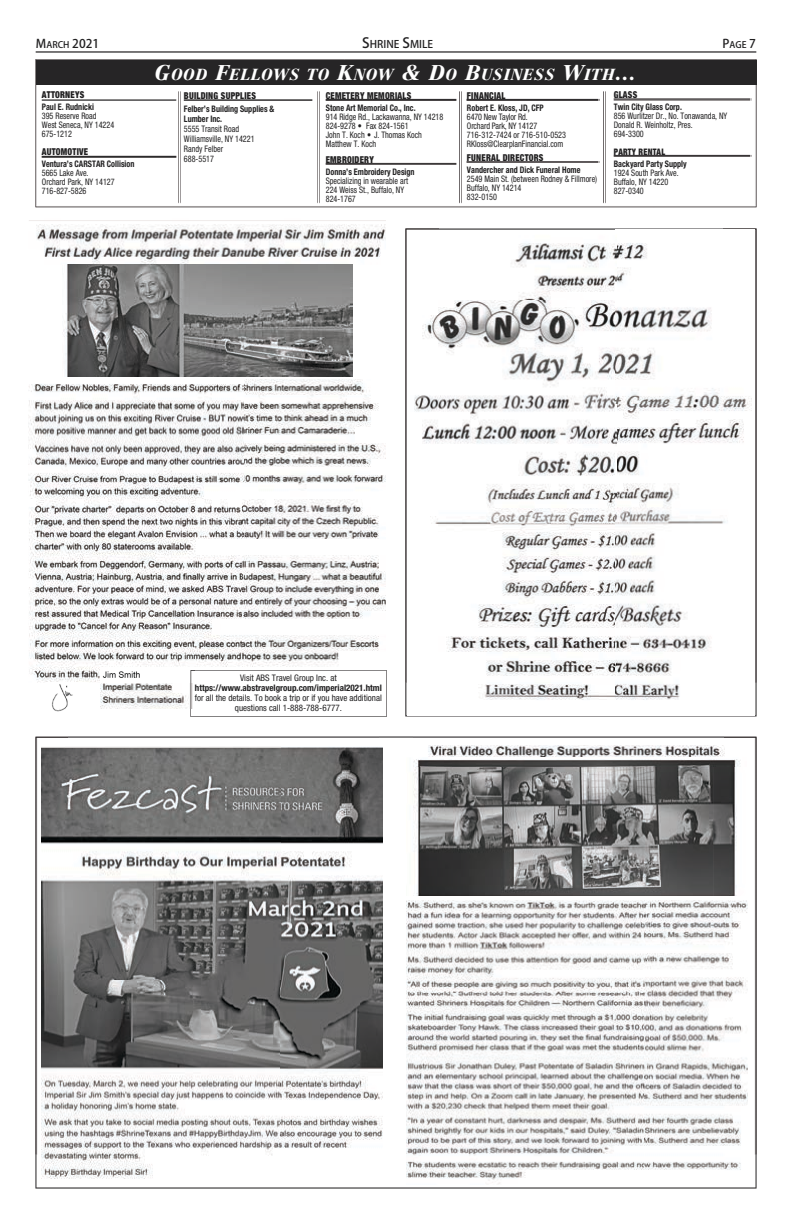
<style>
.page{position:relative;width:792px;height:1224px;background:#fff}
.page>*{position:absolute;margin:0;border:0;box-sizing:border-box;transform-origin:0 0}
.t1{font:italic 900 15.8px "Centennial LT Std";letter-spacing:.065em;color:#fff}
.t2{font:500 12px "Koz Go Pro";color:#212021}
.t3{font:500 10.5px "Koz Go Pro";color:#212021}
.t4{font:900 condensed 9.5px "Helvetica Neue";letter-spacing:.025em;color:#212021;scale:.9 1}
.t5{font:condensed 9px/9px "Helvetica Neue";color:#212021;scale:.9 1}
.t6{font:700 condensed 9px/10px "Helvetica Neue";color:#212021;scale:.9 1}
.t7{font:condensed 9px/10px "Helvetica Neue";color:#212021;text-align:center}
.t8{font:700 condensed 9px "Helvetica Neue";color:#212021}
.t9{font:900 condensed 9px "Helvetica Neue";letter-spacing:.025em;color:#212021;scale:.9 1}
.t10{font:500 9px "Koz Go Pro";color:#212021}
.s1{font-size:9px}
.s2{font-size:14px}
.s3{font-size:12px}
.s4{font-size:21px}
.s5{font-weight:900}
</style>
<div class="page">
<img style="left:35px;top:59px;width:722px;height:149px">
<div style="left:36px;top:60px;width:720px;height:25px;background:#262526"></div>
<img style="left:40px;top:98px;width:137px;height:3px">
<img style="left:40px;top:155px;width:137px;height:3px">
<img style="left:182px;top:99px;width:131px;height:3px">
<img style="left:324px;top:99px;width:133px;height:3px">
<img style="left:324px;top:163px;width:133px;height:3px">
<img style="left:466px;top:99px;width:134px;height:3px">
<img style="left:466px;top:161px;width:134px;height:3px">
<img style="left:612px;top:98px;width:139px;height:3px">
<img style="left:612px;top:155px;width:139px;height:3px">
<img style="left:178px;top:90px;width:3px;height:114px">
<img style="left:316px;top:90px;width:4px;height:114px">
<img style="left:459px;top:90px;width:3px;height:114px">
<img style="left:602px;top:90px;width:4px;height:114px">
<img style="left:405px;top:683px;width:352px;height:34px">
<img style="left:405px;top:228px;width:35px;height:455px">
<img style="left:722px;top:228px;width:35px;height:455px">
<img style="left:407px;top:230px;width:348px;height:485px">
<img style="left:29px;top:220px;width:357px;height:45px">
<img style="left:35px;top:1155px;width:722px;height:34px">
<img style="left:35px;top:736px;width:34px;height:419px">
<img style="left:723px;top:736px;width:34px;height:419px">
<img style="left:29px;top:384px;width:214px;height:298px">
<img style="left:243px;top:380px;width:143px;height:287px">
<img style="left:63px;top:266px;width:289px;height:111px">
<img style="left:62px;top:265px;width:290px;height:1px">
<img style="left:101px;top:670px;width:89px;height:38px">
<img style="left:52px;top:684px;width:21px;height:28px">
<img style="left:190px;top:670px;width:197px;height:47px">
<img style="left:190px;top:669px;width:196px;height:13px">
<img style="left:190px;top:682px;width:5px;height:26px">
<svg style="left:190px;top:670px;width:5px;height:12px"></svg>
<img style="left:42px;top:747px;width:341px;height:432px">
<img style="left:406px;top:900px;width:239px;height:285px">
<img style="left:645px;top:900px;width:102px;height:285px">
<img style="left:428px;top:746px;width:318px;height:11px">
<img style="left:406px;top:757px;width:341px;height:143px">
<h2 class="t2" style="left:36px;top:38px;width:65px">M<span class="s1">ARCH</span> 2021</h2>
<p class="t3" style="left:362px;top:39px;width:72px"><span class="s2">S</span>HRINE <span class="s2">S</span>MILE</p>
<p class="t10" style="left:723px;top:40px;width:35px"><span class="s3">P</span>AGE <span class="s3">7</span></p>
<p class="t4" style="left:42px;top:91px;width:49px">ATTORNEYS</p>
<p class="t6" style="left:42px;top:103px;width:59px">Paul E. Rudnicki</p>
<p class="t5" style="left:42px;top:112px;width:82px">395 Reserve Road<br>West Seneca, NY 14224<br>675-1212</p>
<p class="t4" style="left:42px;top:148px;width:53px">AUTOMOTIVE</p>
<p class="t6" style="left:42px;top:160px;width:104px">Ventura’s CARSTAR Collision</p>
<p class="t5" style="left:42px;top:169px;width:82px">5665 Lake Ave.<br>Orchard Park, NY 14127<br>716-827-5826</p>
<h1 class="t1" style="left:155px;top:68px;width:483px"><span class="s4">G</span>OOD <span class="s4">F</span>ELLOWS TO <span class="s4">K</span>NOW <span class="s4">&amp; D</span>O <span class="s4">B</span>USINESS <span class="s4">W</span>ITH<span class="s4">…</span></h1>
<p class="t4" style="left:184px;top:91px;width:82px">BUILDING SUPPLIES</p>
<p class="t6" style="left:184px;top:104px;width:102px">Felber’s Building Supplies &amp;<br>Lumber Inc.</p>
<p class="t5" style="left:184px;top:124px;width:80px;line-height:10px">5555 Transit Road<br>Williamsville, NY 14221<br>Randy Felber<br>688-5517</p>
<p class="t4" style="left:326px;top:91px;width:96px">CEMETERY MEMORIALS</p>
<p class="t6" style="left:326px;top:103px;width:101px">Stone Art Memorial Co., Inc.</p>
<p class="t5" style="left:326px;top:112px;width:132px">914 Ridge Rd., Lackawanna, NY 14218<br>824-9278 <span class="s5">•</span> Fax 824-1561<br>John T. Koch • J. Thomas Koch<br>Matthew T. Koch</p>
<p class="t4" style="left:326px;top:155px;width:55px">EMBROIDERY</p>
<p class="t6" style="left:326px;top:167px;width:100px">Donna’s Embroidery Design</p>
<p class="t5" style="left:326px;top:176px;width:93px">Specializing in wearable art<br>224 Weiss St., Buffalo, NY<br>824-1767</p>
<p class="t4" style="left:467px;top:91px;width:44px">FINANCIAL</p>
<p class="t6" style="left:467px;top:103px;width:87px">Robert E. Kloss, JD, CFP</p>
<p class="t5" style="left:467px;top:112px;width:112px">6470 New Taylor Rd.<br>Orchard Park, NY 14127<br>716-312-7424 or 716-510-0523<br>RKloss@ClearplanFinancial.com</p>
<p class="t4" style="left:467px;top:153px;width:87px">FUNERAL DIRECTORS</p>
<p class="t6" style="left:467px;top:165px;width:128px">Vandercher and Dick Funeral Home</p>
<p class="t5" style="left:467px;top:174px;width:146px">2549 Main St. (between Rodney &amp; Fillmore)<br>Buffalo, NY 14214<br>832-0150</p>
<p class="t4" style="left:614px;top:90px;width:28px">GLASS</p>
<p class="t6" style="left:614px;top:102px;width:77px">Twin City Glass Corp.</p>
<p class="t5" style="left:614px;top:111px;width:128px">856 Wurlitzer Dr., No. Tonawanda, NY<br>Donald R. Weinholtz, Pres.<br>694-3300</p>
<p class="t9" style="left:614px;top:147px;width:58px">PARTY RENTAL</p>
<p class="t6" style="left:614px;top:159px;width:83px">Backyard Party Supply</p>
<p class="t5" style="left:614px;top:168px;width:74px">1924 South Park Ave.<br>Buffalo, NY 14220<br>827-0340</p>
<p class="t7" style="left:240px;top:673px;width:98px">Visit ABS Travel Group Inc. at</p>
<p class="t8" style="left:195px;top:684px;width:188px">https://www.abstravelgroup.com/imperial2021.html</p>
<p class="t7" style="left:195px;top:693px;width:189px">for all the details. To book a trip or if you have additional questions call 1-888-788-6777.</p>
</div>
